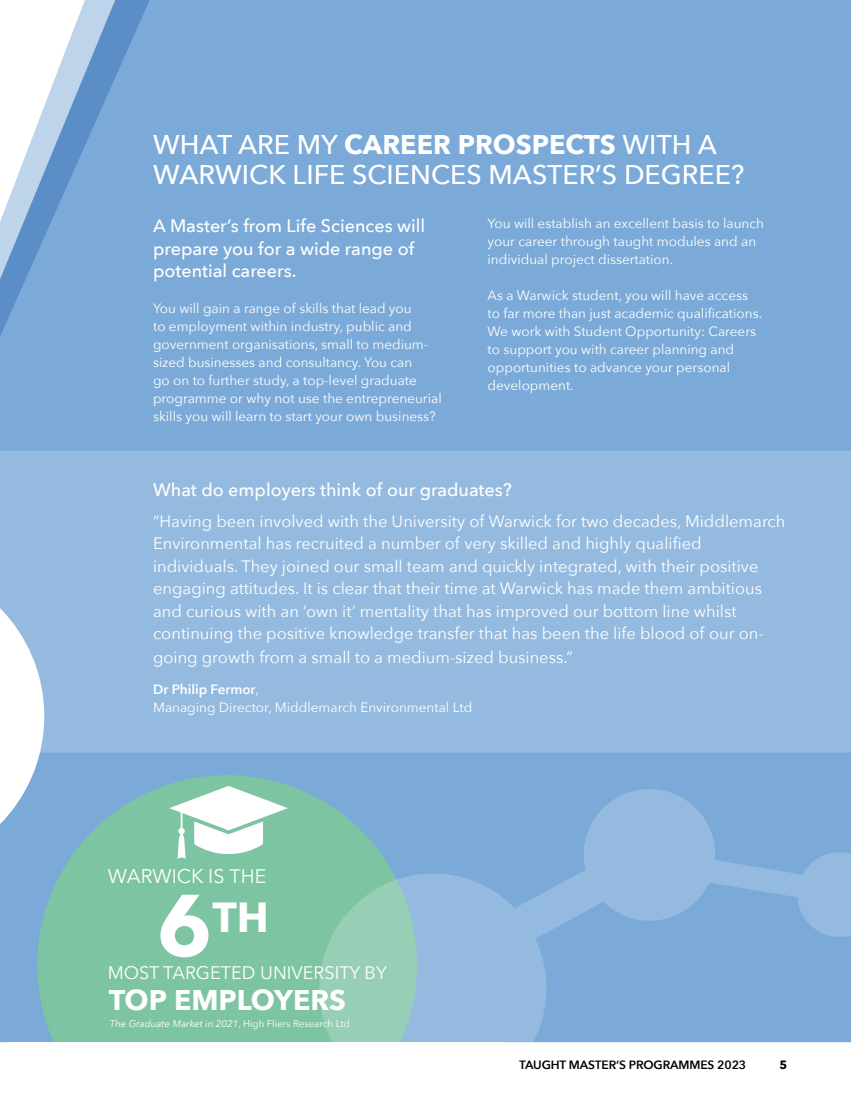
<style>
.page{position:relative;width:851px;height:1106px;background:#fff}
.page>*{position:absolute;margin:0;border:0;box-sizing:border-box;transform-origin:0 0}
.t1{font:700 42px "Avenir Next";color:#fff}
.t2{font:700 28.5px "Avenir Next";color:#fff}
.t3{font:500 27px/30px "Avenir Next";color:#fff}
.t4{font:19.8px "Avenir Next";color:#fff}
.t5{font:18.15px "Avenir Next";color:#fff}
.t6{font:500 18px/22.5px "Avenir Next";color:#fff}
.t7{font:16.5px/22.5px "Avenir Next";color:#fff}
.t8{font:13.5px/18px "Avenir Next";color:#fff}
.t9{font:600 12px "Avenir Next";letter-spacing:-.01em;color:#000}
.t10{font:700 12px "Avenir Next";color:#000}
.t11{font:italic 9.75px "Avenir Next";color:#fff}
.s1{font-weight:700}
.s2{font-weight:600}
.s3{font-size:19.5px}
.s4{font-size:85.95px}
.s5{font-style:normal}
</style>
<div class="page">
<div style="left:201px;top:0;width:649px;height:785px;background:#7baad8"></div>
<div style="left:201px;top:451px;width:649px;height:301px;background:#94badf"></div>
<svg style="left:0;top:0;width:201px;height:1042px;background:#8cb4dc"></svg>
<svg style="left:0;top:562px;width:44px;height:308px"></svg>
<svg style="left:37px;top:775px;width:380px;height:267px;background:#7cc0aa"></svg>
<svg style="left:313px;top:785px;width:537px;height:258px;background:#85b3d4"></svg>
<div style="left:7px;top:1042px;width:496px;height:64px;background:#fff"></div>
<svg style="left:169px;top:786px;width:119px;height:73px"></svg>
<p class="t3" style="left:153px;top:129px;width:592px">WHAT ARE MY <span class="s1">CAREER PROSPECTS</span> WITH A<br>WARWICK LIFE SCIENCES MASTER’S DEGREE?</p>
<p class="t6" style="left:153px;top:214px;width:273px">A Master’s from Life Sciences will prepare you for a wide range of potential careers.</p>
<p class="t8" style="left:153px;top:299px;width:290px">You will gain a range of skills that lead you<br>to employment within industry, public and government organisations, small to medium&shy;sized businesses and consultancy. You can<br>go on to further study, a top-level graduate programme or why not use the entrepreneurial skills you will learn to start your own business?</p>
<p class="t8" style="left:487px;top:213px;width:278px">You will establish an excellent basis to launch your career through taught modules and an individual project dissertation.</p>
<p class="t8" style="left:487px;top:285px;width:276px">As a Warwick student, you will have access to far more than just academic qualifications.<br>We work with Student Opportunity: Careers to support you with career planning and opportunities to advance your personal development.</p>
<p class="t6" style="left:153px;top:477px;width:360px">What do employers think of our graduates?</p>
<p class="t7" style="left:153px;top:509px;width:634px">“Having been involved with the University of Warwick for two decades, Middlemarch Environmental has recruited a number of very skilled and highly qualified individuals. They joined our small team and quickly integrated, with their positive engaging attitudes. It is clear that their time at Warwick has made them ambitious and curious with an ‘own it’ mentality that has improved our bottom line whilst continuing the positive knowledge transfer that has been the life blood of our on-</p>
<p class="t7" style="left:153px;top:645px;width:421px">going growth from a small to a medium-sized business.”</p>
<p class="t8" style="left:153px;top:679px;width:321px"><span class="s2">Dr Philip Fermor</span>,<br>Managing Director, Middlemarch Environmental Ltd</p>
<p class="t4" style="left:108px;top:859px;width:160px">WARWICK IS <span class="s3">THE</span></p>
<p class="t1" style="left:157px;top:880px;width:114px"><span class="s4">6</span>TH</p>
<p class="t2" style="left:109px;top:974px;width:239px">TOP EMPLOYERS</p>
<p class="t5" style="left:108px;top:957px;width:280px">MOST TARGETED UNIVERSITY BY</p>
<p class="t11" style="left:110px;top:1015px;width:241px">The Graduate Market in 2021<span class="s5">, High Fliers Research Ltd</span></p>
<p class="t9" style="left:519px;top:1054px;width:228px">TAUGHT MASTER’S PROGRAMMES 2023</p>
<p class="t10" style="left:779px;top:1054px;width:9px">5</p>
</div>
